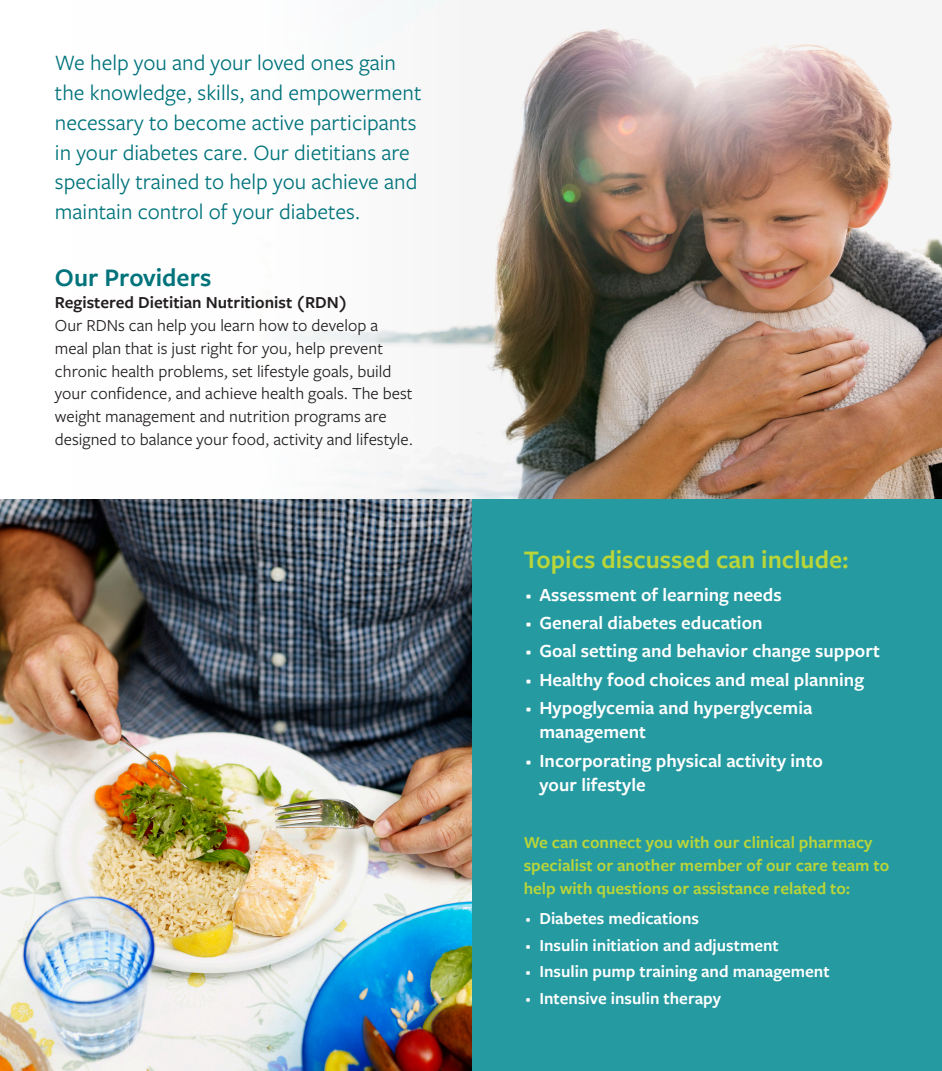
<style>
.page{position:relative;width:942px;height:1071px;background:#fff}
.page>*{position:absolute;margin:0;border:0;box-sizing:border-box;transform-origin:0 0}
._18_22_subhead_-_boo{font:600 26.25px "Freight Sans Pro";color:#b9d539}
._11_14_Body_copy_alt{font:600 26.25px "Freight Sans Pro";color:#00737b}
._11_14_Body_copy_alt-2{font:22.75px/29.8px "Freight Sans Pro";color:#00737b}
.t1{font:600 19.25px/24.5px "Freight Sans Pro";color:#fff}
._11_14_Body_copy_alt-3{font:17.5px/22.8px "Freight Sans Pro";color:#231f20}
._11_14_Body_copy_alt-4{font:600 17.5px/22.8px "Freight Sans Pro";color:#b9d539}
.t2{font:600 17.5px "Freight Sans Pro";color:#fff}
._11_14_Body_copy_alt-5{font:600 17.5px "Freight Sans Pro";color:#231f20}
</style>
<div class="page">
<img style="left:72px;top:0;width:870px;height:500px">
<div style="left:472px;top:500px;width:470px;height:571px;background:#269aa1"></div>
<img style="left:0;top:500px;width:472px;height:571px">
<p class="_11_14_Body_copy_alt-2" style="left:55px;top:47px;width:368px">We help you and your loved ones gain the knowledge, skills, and empowerment necessary to become active participants in your diabetes care. Our dietitians are specially trained to help you achieve and maintain control of your diabetes.</p>
<p class="_11_14_Body_copy_alt" style="left:55px;top:259px;width:158px">Our Providers</p>
<p class="_11_14_Body_copy_alt-5" style="left:55px;top:291px;width:294px">Registered Dietitian Nutritionist (RDN)</p>
<p class="_11_14_Body_copy_alt-3" style="left:55px;top:313px;width:360px">Our RDNs can help you learn how to develop a meal plan that is just right for you, help prevent chronic health problems, set lifestyle goals, build your confidence, and achieve health goals. The best weight management and nutrition programs are designed to balance your food, activity and lifestyle.</p>
<p class="_18_22_subhead_-_boo" style="left:523px;top:541px;width:326px">Topics discussed can include:</p>
<p class="t1" style="left:523px;top:581px;width:259px">• Assessment of learning needs</p>
<p class="t1" style="left:523px;top:610px;width:240px">• General diabetes education</p>
<p class="t1" style="left:523px;top:638px;width:358px">• Goal setting and behavior change support</p>
<p class="t1" style="left:523px;top:666px;width:342px">• Healthy food choices and meal planning</p>
<p class="t1" style="left:539px;top:695px;width:274px;text-indent:-16px">• Hypoglycemia and hyperglycemia management</p>
<p class="t1" style="left:539px;top:747px;width:285px;text-indent:-16px">• Incorporating physical activity into your lifestyle</p>
<p class="_11_14_Body_copy_alt-4" style="left:523px;top:831px;width:367px">We can connect you with our clinical pharmacy specialist or another member of our care team to help with questions or assistance related to:</p>
<p class="t2" style="left:523px;top:907px;width:177px">• Diabetes medications</p>
<p class="t2" style="left:523px;top:933px;width:257px">• Insulin initiation and adjustment</p>
<p class="t2" style="left:523px;top:960px;width:307px">• Insulin pump training and management</p>
<p class="t2" style="left:523px;top:986px;width:199px">• Intensive insulin therapy</p>
</div>
